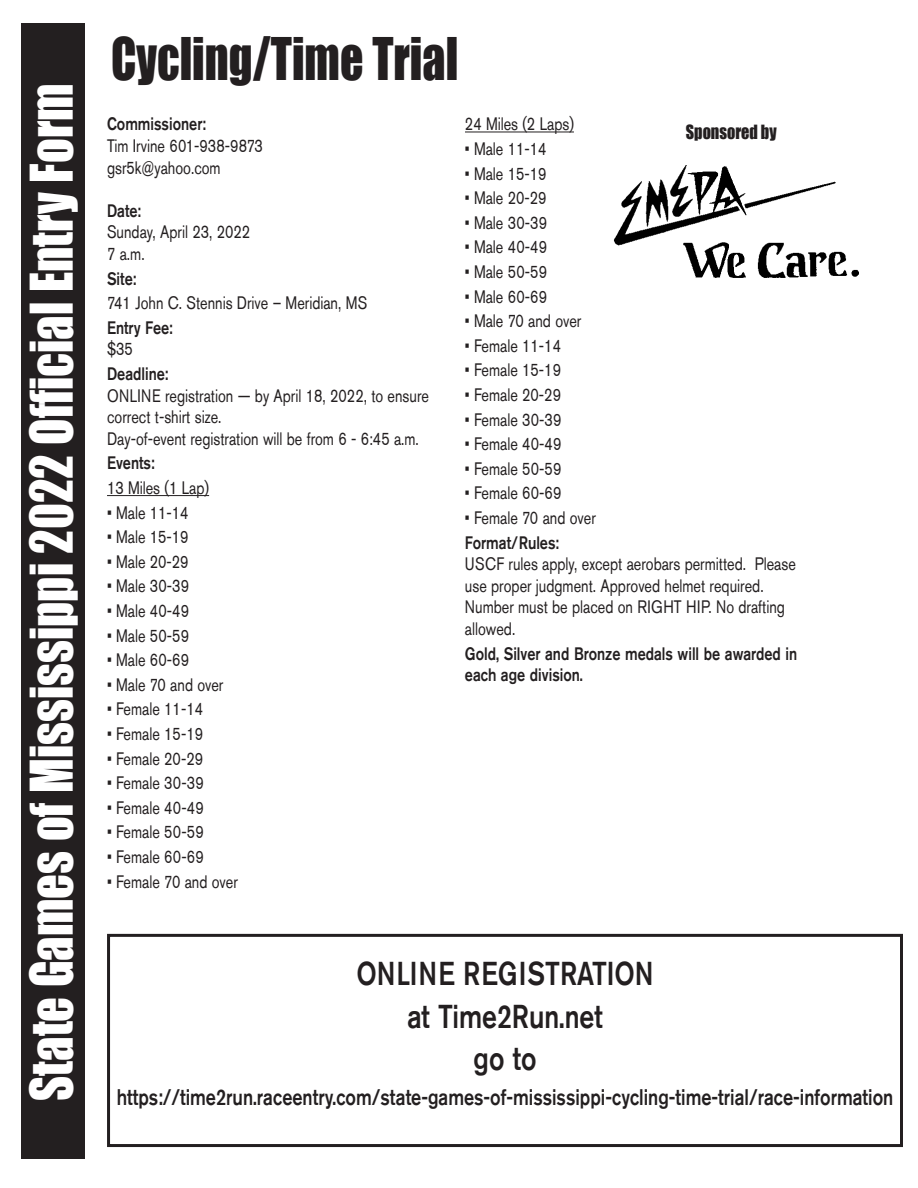
<style>
.page{position:relative;width:918px;height:1188px;background:#fff}
.page>*{position:absolute;margin:0;border:0;box-sizing:border-box;transform-origin:0 0}
.t1{font:54px "Impact";color:#fff;scale:.9 1}
.t2{font:54px "Impact";color:#231f20;scale:.85 1}
.t3{font:500 33px "Akzidenz Grotesk Std";color:#231f20;scale:.8 1}
.t4{font:500 22.5px "Akzidenz Grotesk Std";color:#231f20;scale:.8 1}
.t5{font:18px/21.6px "Akzidenz Grotesk Std";color:#231f20;scale:.8 1}
.t6{font:500 18px/21.6px "Akzidenz Grotesk Std";color:#231f20;scale:.8 1}
.t7{font:18px "Impact";color:#231f20;scale:.9 1}
</style>
<div class="page">
<div style="left:107px;top:934px;width:796px;height:213px;border:3px solid #231f20"></div>
<div style="left:21px;top:23px;width:63px;height:1136px;background:#231f20"></div>
<hr style="left:107px;top:495px;width:102px;height:1px;background:#231f20">
<hr style="left:465px;top:132px;width:109px;height:1px;background:#231f20">
<img style="left:613px;top:165px;width:246px;height:113px">
<p class="t1" style="left:18px;top:1101px;width:1132px;rotate:-90deg">State Games of Mississippi 2022 Official Entry Form</p>
<p class="t2" style="left:111px;top:26px;width:410px">Cycling/Time Trial</p>
<p class="t6" style="left:107px;top:113px;width:125px">Commissioner:</p>
<p class="t5" style="left:107px;top:135px;width:196px">Tim Irvine 601-938-9873</p>
<p class="t5" style="left:107px;top:156px;width:144px">gsr5k@yahoo.com</p>
<p class="t6" style="left:107px;top:199px;width:44px">Date:</p>
<p class="t5" style="left:107px;top:221px;width:181px">Sunday, April 23, 2022</p>
<p class="t5" style="left:107px;top:243px;width:48px">7 a.m.</p>
<p class="t6" style="left:107px;top:267px;width:38px">Site:</p>
<p class="t5" style="left:107px;top:292px;width:327px">741 John C. Stennis Drive – Meridian, MS</p>
<p class="t6" style="left:107px;top:316px;width:84px">Entry Fee:</p>
<p class="t5" style="left:107px;top:338px;width:34px">$35</p>
<p class="t6" style="left:107px;top:363px;width:78px">Deadline:</p>
<p class="t5" style="left:107px;top:384px;width:404px">ONLINE registration — by April 18, 2022, to ensure correct t-shirt size.</p>
<p class="t5" style="left:107px;top:428px;width:391px">Day-of-event registration will be from 6 - 6:45 a.m.</p>
<p class="t6" style="left:107px;top:452px;width:61px">Events:</p>
<p class="t5" style="left:107px;top:477px;width:129px">13 Miles (1 Lap)</p>
<p class="t5" style="left:107px;top:501px;width:104px">• Male 11-14</p>
<p class="t5" style="left:107px;top:526px;width:104px">• Male 15-19</p>
<p class="t5" style="left:107px;top:551px;width:104px">• Male 20-29</p>
<p class="t5" style="left:107px;top:575px;width:104px">• Male 30-39</p>
<p class="t5" style="left:107px;top:600px;width:104px">• Male 40-49</p>
<p class="t5" style="left:107px;top:624px;width:104px">• Male 50-59</p>
<p class="t5" style="left:107px;top:649px;width:104px">• Male 60-69</p>
<p class="t5" style="left:107px;top:674px;width:147px">• Male 70 and over</p>
<p class="t5" style="left:107px;top:698px;width:122px">• Female 11-14</p>
<p class="t5" style="left:107px;top:723px;width:122px">• Female 15-19</p>
<p class="t5" style="left:107px;top:747px;width:122px">• Female 20-29</p>
<p class="t5" style="left:107px;top:772px;width:122px">• Female 30-39</p>
<p class="t5" style="left:107px;top:797px;width:122px">• Female 40-49</p>
<p class="t5" style="left:107px;top:821px;width:122px">• Female 50-59</p>
<p class="t5" style="left:107px;top:846px;width:122px">• Female 60-69</p>
<p class="t5" style="left:107px;top:870px;width:165px">• Female 70 and over</p>
<p class="t5" style="left:465px;top:113px;width:138px">24 Miles (2 Laps)</p>
<p class="t5" style="left:465px;top:138px;width:104px">• Male 11-14</p>
<p class="t5" style="left:465px;top:162px;width:104px">• Male 15-19</p>
<p class="t5" style="left:465px;top:187px;width:104px">• Male 20-29</p>
<p class="t5" style="left:465px;top:212px;width:104px">• Male 30-39</p>
<p class="t5" style="left:465px;top:236px;width:104px">• Male 40-49</p>
<p class="t5" style="left:465px;top:261px;width:104px">• Male 50-59</p>
<p class="t5" style="left:465px;top:285px;width:104px">• Male 60-69</p>
<p class="t5" style="left:465px;top:310px;width:147px">• Male 70 and over</p>
<p class="t5" style="left:465px;top:335px;width:122px">• Female 11-14</p>
<p class="t5" style="left:465px;top:359px;width:122px">• Female 15-19</p>
<p class="t5" style="left:465px;top:384px;width:122px">• Female 20-29</p>
<p class="t5" style="left:465px;top:408px;width:122px">• Female 30-39</p>
<p class="t5" style="left:465px;top:433px;width:122px">• Female 40-49</p>
<p class="t5" style="left:465px;top:458px;width:122px">• Female 50-59</p>
<p class="t5" style="left:465px;top:482px;width:122px">• Female 60-69</p>
<p class="t5" style="left:465px;top:507px;width:165px">• Female 70 and over</p>
<p class="t6" style="left:465px;top:531px;width:119px">Format/Rules:</p>
<p class="t5" style="left:465px;top:553px;width:415px">USCF rules apply, except aerobars permitted. Please use proper judgment. Approved helmet required.<br>Number must be placed on RIGHT HIP. No drafting allowed.</p>
<p class="t6" style="left:465px;top:642px;width:417px">Gold, Silver and Bronze medals will be awarded in each age division.</p>
<p class="t7" style="left:686px;top:121px;width:102px">Sponsored by</p>
<p class="t3" style="left:356px;top:953px;width:373px">ONLINE REGISTRATION</p>
<p class="t3" style="left:407px;top:996px;width:246px">at Time2Run.net</p>
<p class="t3" style="left:474px;top:1038px;width:80px">go to</p>
<p class="t4" style="left:117px;top:1083px;width:972px">https://time2run.raceentry.com/state-games-of-mississippi-cycling-time-trial/race-information</p>
</div>
